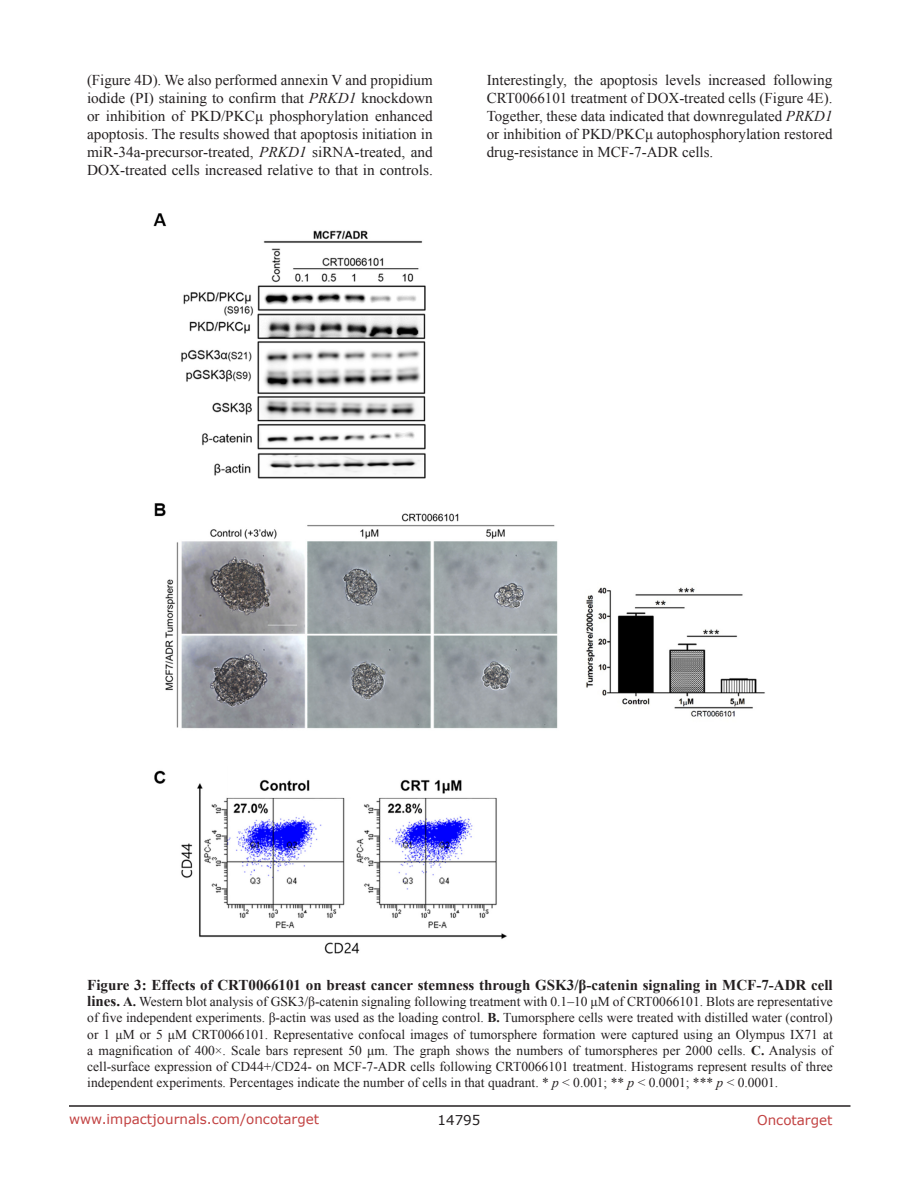
<style>
.page{position:relative;width:918px;height:1188px;background:#fff}
.page>*{position:absolute;margin:0;border:0;box-sizing:border-box;transform-origin:0 0}
.BodyText{font:15px/18px "Times New Roman";color:#231f20;text-align:justify}
.figuretext{font:700 15px "Times New Roman";color:#231f20}
.figuretext-2{font:13.5px/16.2px "Times New Roman";color:#231f20;text-align:justify}
.t1{font:13.5px "Verdana";color:#c24141}
.t2{font:13.5px "Verdana";color:#231f20}
.s1{font-style:italic}
.s2{font-weight:700;font-size:15px}
.s3{font-weight:700}
</style>
<div class="page">
<hr style="left:69px;top:1105px;width:781px;height:2px;background:#231f20">
<img style="left:154px;top:214px;width:611px;height:739px">
<p class="BodyText" style="left:87px;top:71px;width:347px">(Figure 4D). We also performed annexin V and propidium iodide (PI) staining to confirm that <span class="s1">PRKD1</span> knockdown or inhibition of PKD/PKCμ phosphorylation enhanced apoptosis. The results showed that apoptosis initiation in miR-34a-precursor-treated, <span class="s1">PRKD1</span> siRNA-treated, and DOX-treated cells increased relative to that in controls.</p>
<p class="BodyText" style="left:487px;top:71px;width:347px">Interestingly, the apoptosis levels increased following CRT0066101 treatment of DOX-treated cells (Figure 4E).<br>Together, these data indicated that downregulated <span class="s1">PRKD1 </span>or inhibition of PKD/PKCμ autophosphorylation restored drug-resistance in MCF-7-ADR cells.</p>
<p class="figuretext" style="left:87px;top:975px;width:747px">Figure 3: Effects of CRT0066101 on breast cancer stemness through GSK3/β-catenin signaling in MCF-7-ADR cell</p>
<p class="figuretext-2" style="left:87px;top:993px;width:747px"><span class="s2">lines.</span> <span class="s3">A.</span> Western blot analysis of GSK3/β-catenin signaling following treatment with 0.1–10 μM of CRT0066101. Blots are representative of five independent experiments. β-actin was used as the loading control. <span class="s3">B.</span> Tumorsphere cells were treated with distilled water (control) or 1 μM or 5 μM CRT0066101. Representative confocal images of tumorsphere formation were captured using an Olympus IX71 at a magnification of 400×. Scale bars represent 50 μm. The graph shows the numbers of tumorspheres per 2000 cells. <span class="s3">C.</span> Analysis of cell-surface expression of CD44+/CD24- on MCF-7-ADR cells following CRT0066101 treatment. Histograms represent results of three independent experiments. Percentages indicate the number of cells in that quadrant. * <span class="s1">p</span> &lt; 0.001; ** <span class="s1">p</span> &lt; 0.0001; *** <span class="s1">p</span> &lt; 0.0001.</p>
<p class="t1" style="left:69px;top:1110px;width:252px">www.impactjournals.com/oncotarget</p>
<p class="t2" style="left:438px;top:1111px;width:44px">14795</p>
<p class="t1" style="left:757px;top:1111px;width:77px">Oncotarget</p>
</div>
